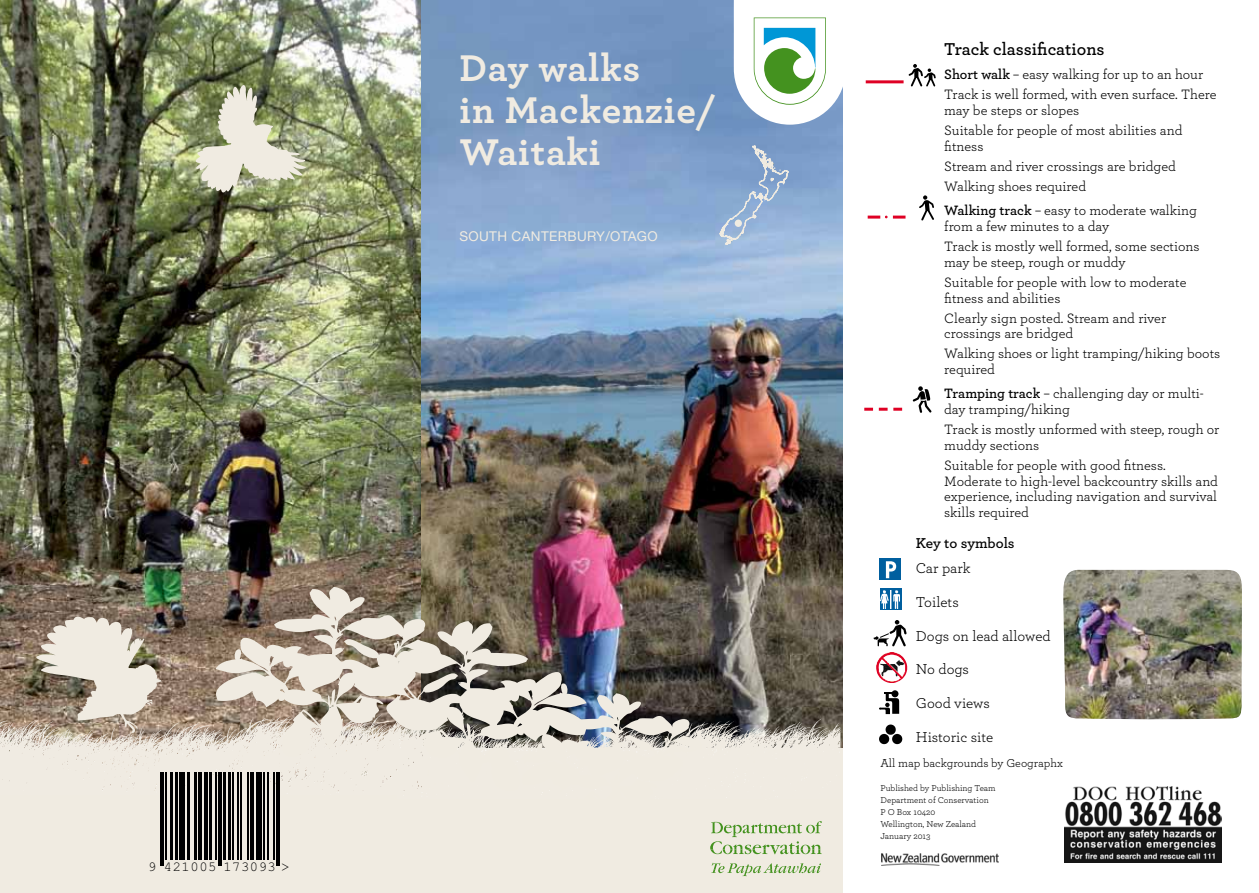
<style>
.page{position:relative;width:1259px;height:893px;background:#fff}
.page>*{position:absolute;margin:0;border:0;box-sizing:border-box;transform-origin:0 0}
.t1{font:700 39px/42px "Archer";letter-spacing:.015em;color:#f0ebe1}
.t2{font:600 18px "Archer";color:#000}
.t3{font:15px "Archer";color:#000}
.t4{font:600 15px "Archer";letter-spacing:-.005em;color:#000}
.t5{font:14.25px/15.8px "Archer";color:#000}
.t6{font:13.8px "Ocr B";letter-spacing:.04em;color:#000}
.t7{font:13.5px "Helvetica Neue LT Std";letter-spacing:.03em;color:#f0ebe1}
.t8{font:12px "Archer";letter-spacing:-.01em;color:#000}
.t9{font:9px/12px "Archer";color:#000}
.s1{font-weight:600}
</style>
<div class="page">
<div style="left:0;top:646px;width:842px;height:247px;background:#f0ebe1"></div>
<img style="left:0;top:0;width:422px;height:791px">
<img style="left:422px;top:0;width:420px;height:748px">
<img style="left:881px;top:853px;width:117px;height:12px">
<svg style="left:711px;top:863px;width:110px;height:13px"></svg>
<svg style="left:710px;top:821px;width:112px;height:33px"></svg>
<svg style="left:734px;top:0;width:109px;height:125px"></svg>
<img style="left:702px;top:718px;width:138px;height:80px">
<svg style="left:719px;top:144px;width:70px;height:102px;background:#92aed2"></svg>
<div style="left:734px;top:220px;width:8px;height:7px;background:#f0ebe1;border-radius:50%"></div>
<hr style="left:160px;top:772px;width:1px;height:94px;background:#000">
<hr style="left:162px;top:772px;width:2px;height:94px;background:#000">
<hr style="left:165px;top:772px;width:1px;height:87px;background:#000">
<hr style="left:170px;top:772px;width:3px;height:87px;background:#000">
<hr style="left:175px;top:772px;width:3px;height:87px;background:#000">
<hr style="left:179px;top:772px;width:2px;height:87px;background:#000">
<hr style="left:183px;top:772px;width:2px;height:87px;background:#000">
<hr style="left:188px;top:772px;width:2px;height:87px;background:#000">
<hr style="left:194px;top:772px;width:3px;height:87px;background:#000">
<hr style="left:198px;top:772px;width:1px;height:87px;background:#000">
<hr style="left:200px;top:772px;width:2px;height:87px;background:#000">
<hr style="left:204px;top:772px;width:4px;height:87px;background:#000">
<hr style="left:209px;top:772px;width:3px;height:87px;background:#000">
<hr style="left:215px;top:772px;width:2px;height:87px;background:#000">
<hr style="left:218px;top:772px;width:1px;height:94px;background:#000">
<hr style="left:221px;top:772px;width:1px;height:94px;background:#000">
<hr style="left:223px;top:772px;width:3px;height:87px;background:#000">
<hr style="left:228px;top:772px;width:3px;height:87px;background:#000">
<hr style="left:232px;top:772px;width:1px;height:87px;background:#000">
<hr style="left:237px;top:772px;width:1px;height:87px;background:#000">
<hr style="left:241px;top:772px;width:1px;height:87px;background:#000">
<hr style="left:247px;top:772px;width:1px;height:87px;background:#000">
<hr style="left:250px;top:772px;width:3px;height:87px;background:#000">
<hr style="left:256px;top:772px;width:1px;height:87px;background:#000">
<hr style="left:258px;top:772px;width:4px;height:87px;background:#000">
<hr style="left:263px;top:772px;width:2px;height:87px;background:#000">
<hr style="left:267px;top:772px;width:2px;height:87px;background:#000">
<hr style="left:274px;top:772px;width:1px;height:87px;background:#000">
<hr style="left:276px;top:772px;width:1px;height:94px;background:#000">
<hr style="left:279px;top:772px;width:1px;height:94px;background:#000">
<svg style="left:36px;top:617px;width:126px;height:116px"></svg>
<svg style="left:195px;top:85px;width:111px;height:107px;background:#b4b79b"></svg>
<img style="left:215px;top:587px;width:487px;height:242px">
<img style="left:1064px;top:787px;width:157px;height:75px">
<svg style="left:912px;top:386px;width:19px;height:27px"></svg>
<hr style="left:865px;top:80px;width:38px;height:3px;background:#df0024">
<svg style="left:867px;top:216px;width:38px;height:3px"></svg>
<svg style="left:864px;top:408px;width:38px;height:3px"></svg>
<svg style="left:908px;top:64px;width:27px;height:23px"></svg>
<svg style="left:919px;top:195px;width:15px;height:26px"></svg>
<svg style="left:879px;top:692px;width:20px;height:22px"></svg>
<svg style="left:885px;top:724px;width:12px;height:11px"></svg>
<img style="left:876px;top:652px;width:31px;height:31px">
<div style="left:879px;top:558px;width:22px;height:22px;background:#005f9f"></div>
<svg style="left:886px;top:561px;width:10px;height:17px"></svg>
<div style="left:880px;top:588px;width:21px;height:22px;background:#005f9f"></div>
<img style="left:881px;top:590px;width:19px;height:19px">
<img style="left:1063px;top:570px;width:179px;height:150px">
<svg style="left:873px;top:620px;width:33px;height:26px"></svg>
<p class="t6" style="left:148px;top:858px;width:143px">9 421005 173093 &gt;</p>
<h1 class="t1" style="left:459px;top:45px;width:258px">Day walks<br>in Mackenzie/<br>Waitaki</h1>
<p class="t7" style="left:459px;top:228px;width:200px">SOUTH CANTERBURY/OTAGO</p>
<p class="t2" style="left:944px;top:36px;width:162px">Track classifications</p>
<p class="t5" style="left:944px;top:64px;width:274px;line-height:20px"><span class="s1">Short walk</span> – easy walking for up to an hour<br>Track is well formed, with even surface. There</p>
<p class="t5" style="left:944px;top:100px;width:240px;line-height:20px">may be steps or slopes<br>Suitable for people of most abilities and</p>
<p class="t5" style="left:944px;top:136px;width:233px;line-height:20px">fitness<br>Stream and river crossings are bridged<br>Walking shoes required</p>
<p class="t5" style="left:944px;top:202px;width:254px"><span class="s1">Walking track</span> – easy to moderate walking from a few minutes to a day</p>
<p class="t5" style="left:944px;top:238px;width:257px">Track is mostly well formed, some sections may be steep, rough or muddy</p>
<p class="t5" style="left:944px;top:273px;width:244px">Suitable for people with low to moderate fitness and abilities</p>
<p class="t5" style="left:944px;top:309px;width:223px">Clearly sign posted. Stream and river crossings are bridged</p>
<p class="t5" style="left:944px;top:345px;width:277px">Walking shoes or light tramping/hiking boots required</p>
<p class="t5" style="left:944px;top:385px;width:261px"><span class="s1">Tramping track</span> – challenging day or multi&shy;day tramping/hiking</p>
<p class="t5" style="left:944px;top:421px;width:276px">Track is mostly unformed with steep, rough or muddy sections</p>
<p class="t5" style="left:944px;top:456px;width:275px">Suitable for people with good fitness.<br>Moderate to high-level backcountry skills and experience, including navigation and survival skills required</p>
<p class="t4" style="left:916px;top:532px;width:100px">Key to symbols</p>
<p class="t3" style="left:916px;top:558px;width:56px">Car park</p>
<p class="t3" style="left:916px;top:591px;width:44px">Toilets</p>
<p class="t3" style="left:916px;top:625px;width:136px">Dogs on lead allowed</p>
<p class="t3" style="left:916px;top:659px;width:55px">No dogs</p>
<p class="t3" style="left:916px;top:693px;width:75px">Good views</p>
<p class="t3" style="left:916px;top:726px;width:79px">Historic site</p>
<p class="t8" style="left:880px;top:754px;width:184px">All map backgrounds by Geographx</p>
<p class="t9" style="left:880px;top:782px;width:117px">Published by Publishing Team<br>Department of Conservation<br>P O Box 10420<br>Wellington, New Zealand<br>January 2013</p>
</div>
